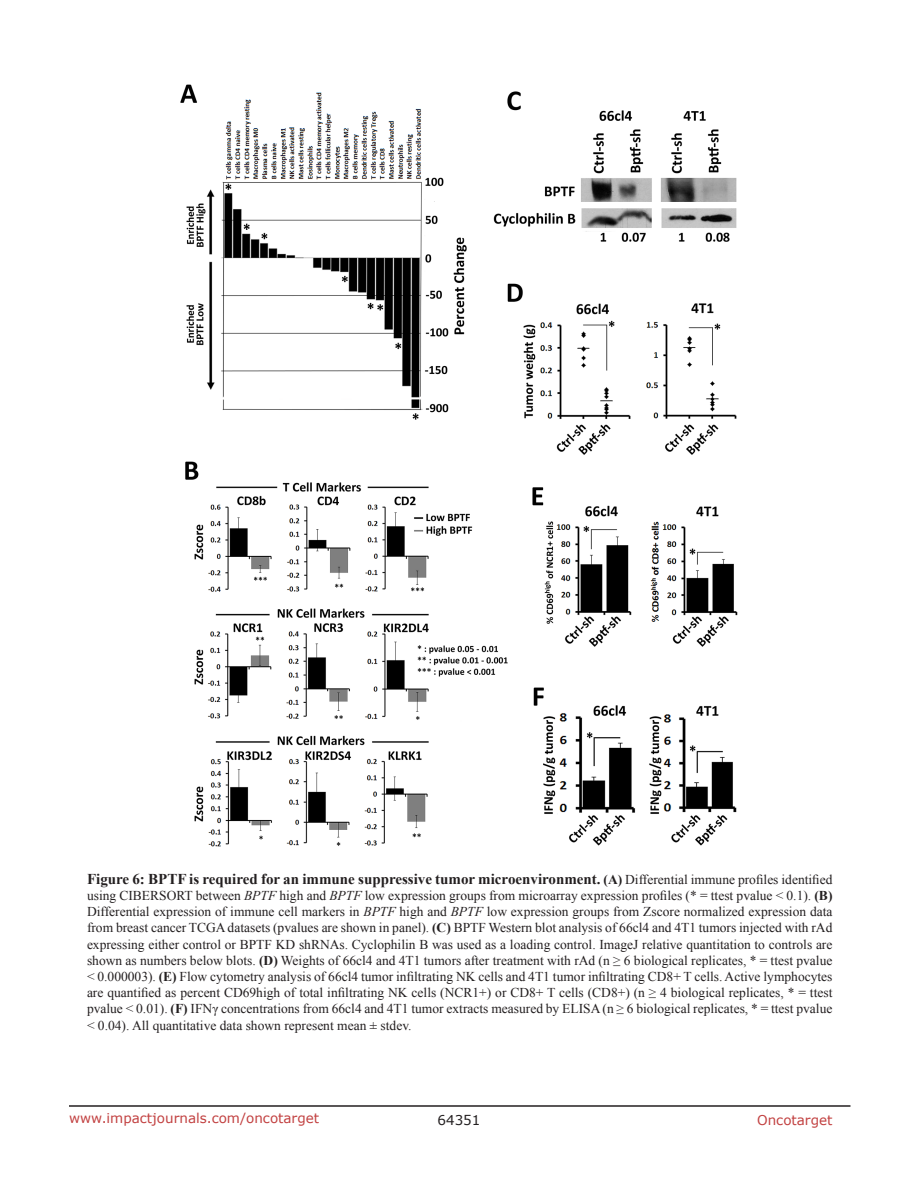
<style>
.page{position:relative;width:918px;height:1188px;background:#fff}
.page>*{position:absolute;margin:0;border:0;box-sizing:border-box;transform-origin:0 0}
.figuretext{font:700 15px "Times New Roman";color:#231f20}
.figuretext-2{font:13.5px/16.2px "Times New Roman";color:#231f20;text-align:justify}
.t1{font:13.5px "Verdana";color:#c24141}
.t2{font:13.5px "Verdana";color:#231f20}
.s1{font-size:13.5px}
.s2{font-weight:400;font-size:13.5px}
.s3{font-style:italic}
.s4{font-weight:700}
</style>
<div class="page">
<hr style="left:69px;top:1105px;width:781px;height:2px;background:#231f20">
<img style="left:180px;top:84px;width:558px;height:763px">
<p class="figuretext" style="left:87px;top:868px;width:747px">Figure 6: BPTF is required for an immune suppressive tumor microenvironment. <span class="s1">(A)</span> <span class="s2">Differential immune profiles identified</span></p>
<p class="figuretext-2" style="left:87px;top:887px;width:747px">using CIBERSORT between <span class="s3">BPTF</span> high and <span class="s3">BPTF</span> low expression groups from microarray expression profiles (* = ttest pvalue &lt; 0.1). <span class="s4">(B)<br></span>Differential expression of immune cell markers in <span class="s3">BPTF</span> high and <span class="s3">BPTF</span> low expression groups from Zscore normalized expression data from breast cancer TCGA datasets (pvalues are shown in panel). <span class="s4">(C)</span> BPTF Western blot analysis of 66cl4 and 4T1 tumors injected with rAd expressing either control or BPTF KD shRNAs. Cyclophilin B was used as a loading control. ImageJ relative quantitation to controls are shown as numbers below blots. <span class="s4">(D)</span> Weights of 66cl4 and 4T1 tumors after treatment with rAd (n ≥ 6 biological replicates, * = ttest pvalue &lt; 0.000003). <span class="s4">(E)</span> Flow cytometry analysis of 66cl4 tumor infiltrating NK cells and 4T1 tumor infiltrating CD8+ T cells. Active lymphocytes are quantified as percent CD69high of total infiltrating NK cells (NCR1+) or CD8+ T cells (CD8+) (n ≥ 4 biological replicates, * = ttest pvalue &lt; 0.01). <span class="s4">(F)</span> IFNγ concentrations from 66cl4 and 4T1 tumor extracts measured by ELISA (n ≥ 6 biological replicates, * = ttest pvalue &lt; 0.04). All quantitative data shown represent mean ± stdev.</p>
<p class="t1" style="left:69px;top:1109px;width:252px">www.impactjournals.com/oncotarget</p>
<p class="t2" style="left:438px;top:1111px;width:44px">64351</p>
<p class="t1" style="left:757px;top:1111px;width:77px">Oncotarget</p>
</div>
